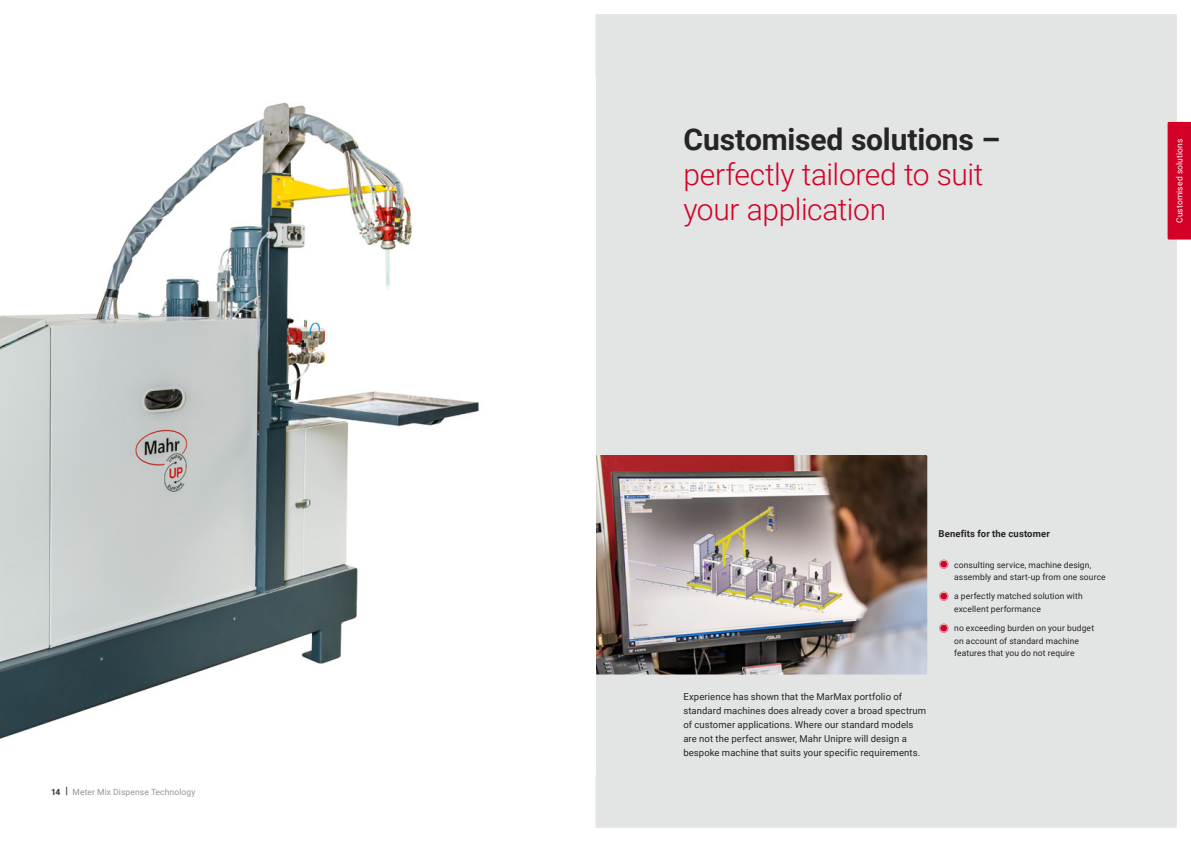
<style>
.page{position:relative;width:1191px;height:842px;background:#fff}
.page>*{position:absolute;margin:0;border:0;box-sizing:border-box;transform-origin:0 0}
.t1{font:300 30px/35px "Roboto";letter-spacing:-.015em;color:#d40026}
.t2{font:700 30px "Roboto";letter-spacing:-.005em;color:#252523}
.t3{font:9.5px/14px "Roboto";letter-spacing:.01em;color:#252523}
.t4{font:700 9.5px "Roboto";letter-spacing:.01em;color:#252523}
.t5{font:8.5px/12.5px "Roboto";letter-spacing:.015em;color:#252523}
.t6{font:8.5px "Roboto";letter-spacing:.015em;color:#919697}
.t7{font:8.5px "Roboto";letter-spacing:.01em;color:#fff}
.s1{font-weight:700;color:#2e3536}
.s2{font-weight:700;font-size:10px;color:#2e3536}
.s3{font-family:"Mahr Numbers Light";font-size:11px;color:#d40026}
</style>
<div class="page">
<div style="left:588px;top:7px;width:595px;height:828px;background:#e3e4e4"></div>
<div style="left:581px;top:0;width:610px;height:842px;border:14px solid #fff"></div>
<div style="left:1167px;top:122px;width:24px;height:118px;background:#d40026"></div>
<img style="left:595px;top:455px;width:332px;height:219px">
<img style="left:0;top:78px;width:595px;height:697px">
<p class="t6" style="left:51px;top:786px;width:146px"><span class="s1">14</span> <span class="s2">|</span> Meter Mix Dispense Technology</p>
<h1 class="t2" style="left:683px;top:118px;width:318px">Customised solutions –</h1>
<h1 class="t1" style="left:683px;top:156px;width:301px">perfectly tailored to suit your application</h1>
<p class="t7" style="left:1173px;top:223px;width:86px;rotate:-90deg">Customised solutions</p>
<p class="t4" style="left:938px;top:527px;width:113px">Benefits for the customer</p>
<p class="t5" style="left:954px;top:558px;width:153px;text-indent:-16px"><span class="s3">B</span> consulting service, machine design, assembly and start-up from one source</p>
<p class="t5" style="left:954px;top:590px;width:130px;text-indent:-16px"><span class="s3">B</span> a perfectly matched solution with excellent performance</p>
<p class="t5" style="left:938px;top:621px;width:157px;text-align:center"><span class="s3">B</span> no exceeding burden on your budget on account of standard machine features that you do not require</p>
<p class="t3" style="left:683px;top:689px;width:244px">Experience has shown that the MarMax portfolio of standard machines does already cover a broad spectrum of customer applications. Where our standard models are not the perfect answer, Mahr Unipre will design a bespoke machine that suits your specific requirements.</p>
</div>
